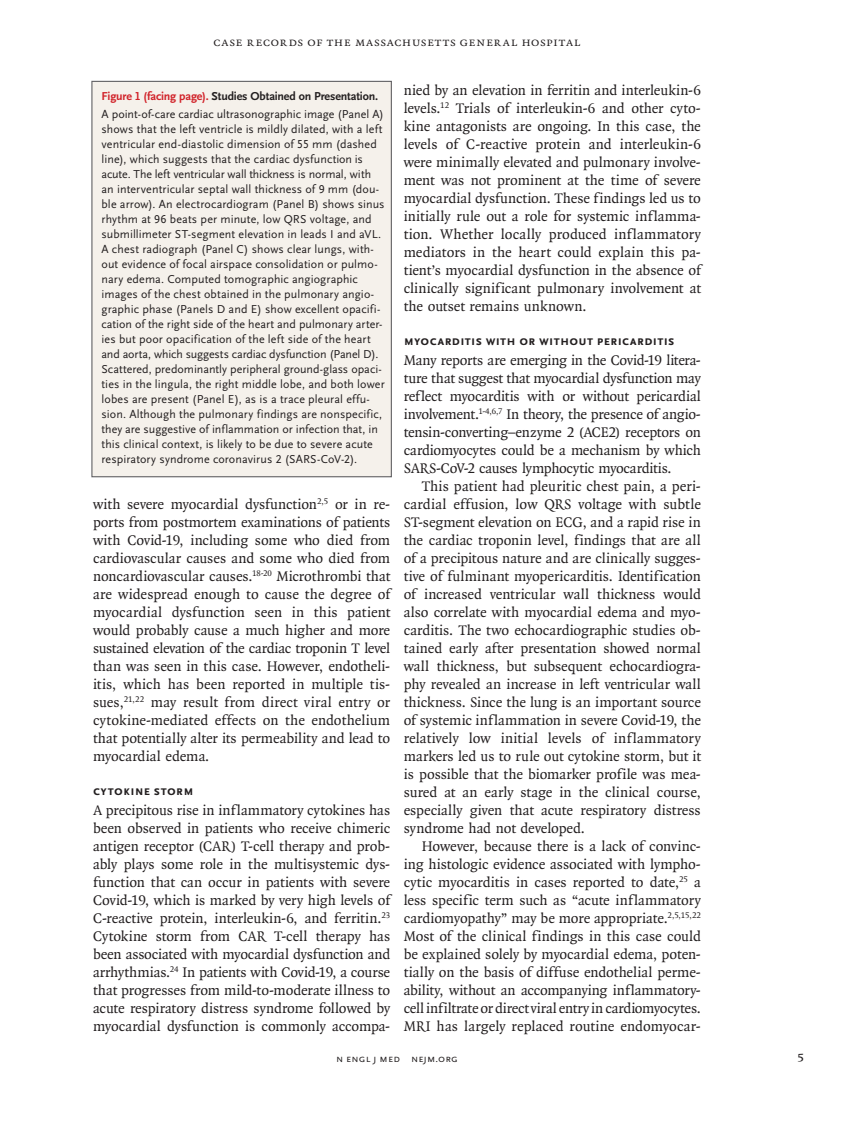
<style>
.page{position:relative;width:851px;height:1134px;background:#fff}
.page>*{position:absolute;margin:0;border:0;box-sizing:border-box;transform-origin:0 0}
.t1{font:15px/18px "OTNEJM Quadraat";letter-spacing:-.005em;color:#231f20;text-align:justify}
.t2{font:14.25px "OTNEJM Quadraat Cap";color:#231f20}
.t3{font:700 13.5px "OTNEJM Scala Sans Small LF Cap";letter-spacing:.02em;color:#231f20}
.t4{font:12.75px "OTNEJM Quadraat Small Cap";letter-spacing:.05em;color:#231f20}
.t5{font:12px/15px "OTNEJM Scala Sans LF";letter-spacing:.005em;color:#231f20}
.t6{font:10.8px "OTNEJM Scala Sans LF Cap";letter-spacing:.01em;color:#231f20}
.s1{font-weight:700;color:#d1232a}
.s2{font-weight:700}
</style>
<div class="page">
<div style="left:92px;top:81px;width:299px;height:396px;background:#f5f1eb"></div>
<div style="left:91px;top:81px;width:301px;height:396px;border:1px solid #636366"></div>
<p class="t4" style="left:213px;top:35px;width:368px">Case Records of the Massachusetts General Hospital</p>
<p class="t5" style="left:101px;top:87px;width:284px;line-height:18px"><span class="s1">Figure 1 (facing page).</span> <span class="s2">Studies Obtained on Presentation.<br></span>A point-of-care cardiac ultrasonographic image (Panel A)</p>
<p class="t5" style="left:101px;top:122px;width:285px">shows that the left ventricle is mildly dilated, with a left ventricular end-diastolic dimension of 55 mm (dashed line), which suggests that the cardiac dysfunction is acute. The left ventricular wall thickness is normal, with an interventricular septal wall thickness of 9 mm (dou&shy;ble arrow). An electrocardiogram (Panel B) shows sinus rhythm at 96 beats per minute, low QRS voltage, and submillimeter ST-segment elevation in leads I and aVL.<br>A chest radiograph (Panel C) shows clear lungs, with&shy;out evidence of focal airspace consolidation or pulmo&shy;nary edema. Computed tomographic angiographic images of the chest obtained in the pulmonary angio&shy;graphic phase (Panels D and E) show excellent opacifi&shy;cation of the right side of the heart and pulmonary arter&shy;ies but poor opacification of the left side of the heart and aorta, which suggests cardiac dysfunction (Panel D).<br>Scattered, predominantly peripheral ground-glass opaci&shy;ties in the lingula, the right middle lobe, and both lower lobes are present (Panel E), as is a trace pleural effu&shy;sion. Although the pulmonary findings are nonspecific, they are suggestive of inflammation or infection that, in this clinical context, is likely to be due to severe acute respiratory syndrome coronavirus 2 (SARS-CoV-2).</p>
<p class="t1" style="left:93px;top:495px;width:299px">with severe myocardial dysfunction<sup>2,5</sup> or in re&shy;ports from postmortem examinations of patients with Covid-19, including some who died from cardiovascular causes and some who died from noncardiovascular causes.<sup>18-20</sup> Microthrombi that are widespread enough to cause the degree of myocardial dysfunction seen in this patient would probably cause a much higher and more sustained elevation of the cardiac troponin T level than was seen in this case. However, endotheli&shy;itis, which has been reported in multiple tis&shy;sues,<sup>21,22</sup> may result from direct viral entry or cytokine-mediated effects on the endothelium that potentially alter its permeability and lead to myocardial edema.</p>
<p class="t3" style="left:93px;top:783px;width:102px">Cytokine Storm</p>
<p class="t1" style="left:93px;top:801px;width:299px">A precipitous rise in inflammatory cytokines has been observed in patients who receive chimeric antigen receptor (CAR) T-cell therapy and prob&shy;ably plays some role in the multisystemic dys&shy;function that can occur in patients with severe Covid-19, which is marked by very high levels of C-reactive protein, interleukin-6, and ferritin.<sup>23<br></sup>Cytokine storm from CAR T-cell therapy has been associated with myocardial dysfunction and arrhythmias.<sup>24</sup> In patients with Covid-19, a course that progresses from mild-to-moderate illness to acute respiratory distress syndrome followed by myocardial dysfunction is commonly accompa-</p>
<p class="t1" style="left:403px;top:81px;width:299px">nied by an elevation in ferritin and interleukin-6 levels.<sup>12</sup> Trials of interleukin-6 and other cyto&shy;kine antagonists are ongoing. In this case, the levels of C-reactive protein and interleukin-6 were minimally elevated and pulmonary involve&shy;ment was not prominent at the time of severe myocardial dysfunction. These findings led us to initially rule out a role for systemic inflamma&shy;tion. Whether locally produced inflammatory mediators in the heart could explain this pa&shy;tient’s myocardial dysfunction in the absence of clinically significant pulmonary involvement at the outset remains unknown.</p>
<p class="t3" style="left:404px;top:333px;width:272px">Myocarditis with or without Pericarditis</p>
<p class="t1" style="left:404px;top:351px;width:299px">Many reports are emerging in the Covid-19 litera&shy;ture that suggest that myocardial dysfunction may reflect myocarditis with or without pericardial involvement.<sup>1-4,6,7</sup> In theory, the presence of angio&shy;tensin-converting–enzyme 2 (ACE2) receptors on cardiomyocytes could be a mechanism by which SARS-CoV-2 causes lymphocytic myocarditis.</p>
<p class="t1" style="left:404px;top:477px;width:299px;text-indent:18px">This patient had pleuritic chest pain, a peri&shy;cardial effusion, low QRS voltage with subtle ST-segment elevation on ECG, and a rapid rise in the cardiac troponin level, findings that are all of a precipitous nature and are clinically sugges&shy;tive of fulminant myopericarditis. Identification of increased ventricular wall thickness would also correlate with myocardial edema and myo&shy;carditis. The two echocardiographic studies ob&shy;tained early after presentation showed normal wall thickness, but subsequent echocardiogra&shy;phy revealed an increase in left ventricular wall thickness. Since the lung is an important source of systemic inflammation in severe Covid-19, the relatively low initial levels of inflammatory markers led us to rule out cytokine storm, but it is possible that the biomarker profile was mea&shy;sured at an early stage in the clinical course, especially given that acute respiratory distress syndrome had not developed.</p>
<p class="t1" style="left:403px;top:837px;width:299px;text-indent:18px">However, because there is a lack of convinc&shy;ing histologic evidence associated with lympho&shy;cytic myocarditis in cases reported to date,<sup>25</sup> a less specific term such as “acute inflammatory cardiomyopathy” may be more appropriate.<sup>2,5,15,22<br></sup>Most of the clinical findings in this case could be explained solely by myocardial edema, poten&shy;tially on the basis of diffuse endothelial perme&shy;ability, without an accompanying inflammatory&shy;cell infiltrate or direct viral entry in cardiomyocytes.<br>MRI has largely replaced routine endomyocar-</p>
<p class="t6" style="left:336px;top:1053px;width:123px">n engl j med nejm.org</p>
<p class="t2" style="left:797px;top:1048px;width:9px">5</p>
</div>
